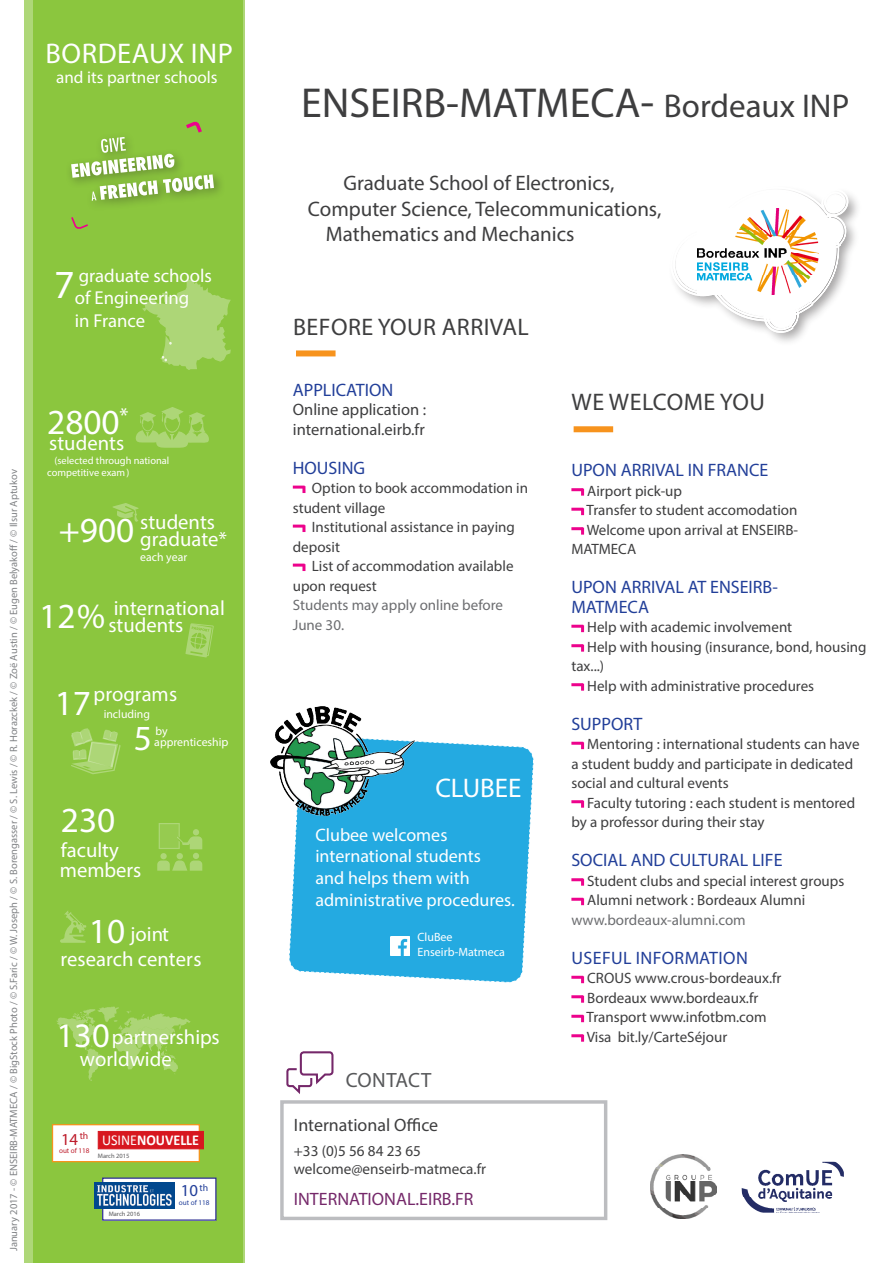
<style>
.page{position:relative;width:893px;height:1263px;background:#fff}
.page>*{position:absolute;margin:0;border:0;box-sizing:border-box;transform-origin:0 0}
.t1{font:42px "Myriad Pro";color:#3e3e3f}
.t2{font:40.05px "Myriad Pro";color:#fff}
.t3{font:35.4px "Myriad Pro";color:#fff}
.t4{font:34.5px "Myriad Pro";color:#fff}
.t5{font:28.5px "Myriad Pro";letter-spacing:.02em;color:#fff}
.t6{font:27px "Myriad Pro";color:#fff}
.t7{font:24px "Myriad Pro";letter-spacing:.02em;color:#3e3e3f}
.t8{font:21px "Myriad Pro";color:#3e3e3f}
.t9{font:20.7px/17.7px "Myriad Pro";color:#fff}
.t10{font:20.7px "Myriad Pro";letter-spacing:.01em;color:#57585a}
.t11{font:18.75px "Myriad Pro";color:#fff}
.t12{font:18px/19.5px "Myriad Pro";color:#223f99}
.t13{font:18px/21.6px "Myriad Pro";color:#fff}
.t14{font:18px "Myriad Pro";color:#75286a}
.t15{font:18px "Myriad Pro";color:#3e3e3f}
.t16{font:18px "Myriad Pro";letter-spacing:.02em;color:#223f99}
.t17{font:17.1px "Myriad Pro";color:#fff}
.t18{font:16.8px "Myriad Pro";color:#223f99}
.t19{font:16.8px "Myriad Pro";color:#be1d2c}
.t20{font:16.5px/19.5px "Myriad Pro";color:#3e3e3f}
.t21{font:15.15px "Myriad Pro";color:#3e3e3f}
.t22{font:700 15.15px "Calibri";color:#fff;scale:.93 1}
.t23{font:15px/19.5px "Myriad Pro";color:#3e3e3f}
.t24{font:15px/19.5px "Myriad Pro";color:#6c6d70}
.t25{font:12px/14.4px "Myriad Pro";color:#fff}
.t26{font:11.85px "Myriad Pro";color:#fff}
.t27{font:10.5px "Myriad Pro";color:#808285}
.t28{font:10.35px/11.4px "Myriad Pro";color:#fff}
.t29{font:9.75px "Myriad Pro";color:#be1d2c}
.t30{font:7.2px "Myriad Pro";color:#223f99}
.t31{font:7.2px "Myriad Pro";color:#be1d2c}
.t32{font:6.45px "Myriad Pro";color:#57585a}
.s1{font-size:35.4px}
.s2{font-size:12.3px}
.s3{font-weight:400}
.s4{font-size:45px}
.s5{font-size:33px}
.s6{color:#6c6d70}
</style>
<div class="page">
<svg style="left:289px;top:740px;width:245px;height:243px;background:#35b0e3"></svg>
<div style="left:24px;top:0;width:221px;height:1263px;background:#aed778"></div>
<img style="left:743px;top:1163px;width:99px;height:48px">
<img style="left:650px;top:1154px;width:66px;height:64px">
<div style="left:280px;top:1100px;width:327px;height:120px;background:#fff;border:3px solid #bcbdc0"></div>
<svg style="left:286px;top:1051px;width:48px;height:43px"></svg>
<div style="left:33px;top:0;width:210px;height:1263px;background:#8bc63e"></div>
<div style="left:103px;top:1178px;width:113px;height:42px;background:#fff"></div>
<div style="left:102px;top:1177px;width:115px;height:44px;border:1px solid #2e3092"></div>
<img style="left:94px;top:1182px;width:80px;height:27px">
<div style="left:53px;top:1125px;width:146px;height:36px;background:#fff"></div>
<div style="left:52px;top:1124px;width:148px;height:38px;border:1px solid #f7931d"></div>
<div style="left:98px;top:1131px;width:106px;height:18px;background:#d7171f;border:1px solid #d7171f"></div>
<svg style="left:71px;top:728px;width:50px;height:46px"></svg>
<svg style="left:60px;top:911px;width:26px;height:32px"></svg>
<svg style="left:157px;top:823px;width:45px;height:48px"></svg>
<svg style="left:185px;top:623px;width:29px;height:34px"></svg>
<svg style="left:136px;top:407px;width:73px;height:41px"></svg>
<svg style="left:56px;top:1007px;width:135px;height:74px"></svg>
<img style="left:161px;top:1045px;width:17px;height:29px">
<img style="left:74px;top:1009px;width:73px;height:8px">
<svg style="left:113px;top:503px;width:26px;height:19px"></svg>
<svg style="left:293px;top:486px;width:12px;height:7px"></svg>
<svg style="left:293px;top:525px;width:12px;height:7px"></svg>
<svg style="left:293px;top:564px;width:12px;height:7px"></svg>
<div style="left:574px;top:426px;width:39px;height:6px;background:#f7931d"></div>
<svg style="left:571px;top:488px;width:13px;height:8px"></svg>
<svg style="left:571px;top:508px;width:13px;height:7px"></svg>
<svg style="left:571px;top:527px;width:13px;height:8px"></svg>
<svg style="left:571px;top:625px;width:13px;height:7px"></svg>
<svg style="left:571px;top:644px;width:13px;height:8px"></svg>
<svg style="left:571px;top:683px;width:13px;height:8px"></svg>
<svg style="left:571px;top:742px;width:13px;height:7px"></svg>
<svg style="left:571px;top:800px;width:13px;height:8px"></svg>
<svg style="left:571px;top:878px;width:13px;height:8px"></svg>
<svg style="left:571px;top:898px;width:13px;height:7px"></svg>
<svg style="left:571px;top:976px;width:13px;height:7px"></svg>
<svg style="left:571px;top:995px;width:13px;height:8px"></svg>
<svg style="left:571px;top:1015px;width:13px;height:7px"></svg>
<svg style="left:571px;top:1034px;width:13px;height:8px"></svg>
<img style="left:270px;top:706px;width:144px;height:111px">
<img style="left:390px;top:937px;width:19px;height:19px">
<svg style="left:70px;top:121px;width:788px;height:249px"></svg>
<p class="t5" style="left:46px;top:36px;width:189px">BORDEAUX INP</p>
<p class="t17" style="left:56px;top:67px;width:163px">and its partner schools</p>
<p class="t2" style="left:54px;top:260px;width:22px">7</p>
<p class="t11" style="left:79px;top:264px;width:135px">graduate schools</p>
<p class="t11" style="left:75px;top:286px;width:116px">of Engineering</p>
<p class="t11" style="left:75px;top:309px;width:72px">in France</p>
<p class="t27" style="left:7px;top:1251px;width:783px;rotate:-90deg">January 2017 - © ENSEIRB-MATMECA / © BigStock Photo / © S.Faric / © W. Joseph / © S. Borengasser / © S. Lewis / © R. Horazckek / © Zoë Austin / © Eugen Belyakoff / © Ilsur Aptukov</p>
<h3 class="t3" style="left:47px;top:400px;width:83px">2800<sup>*</sup></h3>
<h3 class="t9" style="left:49px;top:434px;width:77px">students</h3>
<p class="t28" style="left:47px;top:455px;width:124px;text-indent:7px">(selected through national competitive exam)</p>
<h3 class="t9" style="left:140px;top:512px;width:88px;text-indent:-81px"><span class="s1">+900</span> students graduate*</h3>
<p class="t26" style="left:140px;top:550px;width:48px">each year</p>
<h3 class="t9" style="left:108px;top:599px;width:118px;text-indent:-69px"><span class="s1">12%</span> international students</h3>
<h3 class="t9" style="left:55px;top:685px;width:124px"><span class="s1">17</span>programs</h3>
<p class="t26" style="left:104px;top:707px;width:48px">including</p>
<h3 class="t3" style="left:134px;top:716px;width:20px">5</h3>
<p class="t26" style="left:155px;top:724px;width:14px">by</p>
<p class="t26" style="left:154px;top:735px;width:76px">apprenticeshi<span class="s2">p</span></p>
<h3 class="t3" style="left:61px;top:798px;width:56px">230</h3>
<h3 class="t9" style="left:60px;top:839px;width:83px;line-height:20.7px">faculty members</h3>
<h3 class="t9" style="left:61px;top:921px;width:143px;line-height:25.5px;text-align:center"><span class="s1">10</span> joint research centers</h3>
<p class="t4" style="left:57px;top:1014px;width:55px">130</p>
<h3 class="t9" style="left:80px;top:1026px;width:141px;line-height:21.6px;text-indent:32px">partnerships worldwide</h3>
<p class="t29" style="left:80px;top:1130px;width:10px">th</p>
<p class="t31" style="left:59px;top:1146px;width:32px">out of 118</p>
<p class="t19" style="left:61px;top:1129px;width:19px">14</p>
<p class="t22" style="left:102px;top:1130px;width:106px"><span class="s3">USINE</span>NOUVELLE</p>
<p class="t32" style="left:98px;top:1151px;width:33px">March 2015</p>
<p class="t32" style="left:109px;top:1210px;width:33px">March 2016</p>
<p class="t18" style="left:181px;top:1180px;width:29px">10<sup>th</sup></p>
<p class="t30" style="left:179px;top:1198px;width:32px">out of 118</p>
<p class="t1" style="left:301px;top:77px;width:550px">ENSEIRB-MATMECA<span class="s4">-</span> <span class="s5">Bordeaux INP</span></p>
<p class="t8" style="left:343px;top:170px;width:272px">Graduate School of Electronics,</p>
<p class="t8" style="left:308px;top:196px;width:355px">Computer Science, Telecommunications,</p>
<p class="t8" style="left:326px;top:221px;width:250px">Mathematics and Mechanics</p>
<p class="t7" style="left:293px;top:312px;width:237px">BEFORE YOUR ARRIVAL</p>
<p class="t12" style="left:293px;top:379px;width:102px">APPLICATION</p>
<p class="t20" style="left:293px;top:399px;width:135px">Online application : international.eirb.fr</p>
<p class="t12" style="left:293px;top:457px;width:74px">HOUSING</p>
<p class="t23" style="left:293px;top:478px;width:237px;text-indent:19px">Option to book accommodation in student village</p>
<p class="t23" style="left:293px;top:517px;width:224px;text-indent:19px">Institutional assistance in paying deposit</p>
<p class="t23" style="left:293px;top:556px;width:222px;text-indent:19px">List of accommodation available upon request</p>
<p class="t24" style="left:293px;top:595px;width:212px">Students may apply online before<br>June 30.</p>
<p class="t6" style="left:435px;top:771px;width:88px">CLUBEE</p>
<p class="t13" style="left:315px;top:824px;width:201px">Clubee welcomes international students<br>and helps them with administrative procedures.</p>
<p class="t25" style="left:418px;top:930px;width:89px">CluBee<br>Enseirb-Matmeca</p>
<p class="t10" style="left:346px;top:1067px;width:87px">CONTACT</p>
<p class="t15" style="left:294px;top:1114px;width:146px">International Office</p>
<p class="t21" style="left:294px;top:1141px;width:129px">+33 (0)5 56 84 23 65</p>
<p class="t21" style="left:294px;top:1160px;width:194px">welcome@enseirb-matmeca.fr</p>
<p class="t14" style="left:294px;top:1187px;width:181px">INTERNATIONAL.EIRB.FR</p>
<p class="t7" style="left:572px;top:387px;width:195px">WE WELCOME YOU</p>
<p class="t12" style="left:571px;top:460px;width:198px">UPON ARRIVAL IN FRANCE</p>
<p class="t23" style="left:587px;top:481px;width:96px">Airport pick-up</p>
<p class="t23" style="left:587px;top:500px;width:212px">Transfer to student accomodation</p>
<p class="t23" style="left:571px;top:520px;width:228px;text-indent:15px">Welcome upon arrival at ENSEIRB-<br>MATMECA</p>
<p class="t12" style="left:571px;top:577px;width:208px">UPON ARRIVAL AT ENSEIRB-<br>MATMECA</p>
<p class="t23" style="left:587px;top:617px;width:206px">Help with academic involvement</p>
<p class="t23" style="left:571px;top:637px;width:297px;text-indent:16px">Help with housing (insurance, bond, housing tax...)</p>
<p class="t23" style="left:587px;top:676px;width:228px">Help with administrative procedures</p>
<p class="t12" style="left:571px;top:714px;width:72px">SUPPORT</p>
<p class="t23" style="left:571px;top:734px;width:290px;text-indent:16px">Mentoring : international students can have a student buddy and participate in dedicated social and cultural events</p>
<p class="t23" style="left:571px;top:793px;width:285px;text-indent:16px">Faculty tutoring : each student is mentored by a professor during their stay</p>
<p class="t12" style="left:571px;top:850px;width:213px">SOCIAL AND CULTURAL LIFE</p>
<p class="t23" style="left:587px;top:871px;width:259px">Student clubs and special interest groups</p>
<p class="t23" style="left:571px;top:890px;width:235px;text-indent:16px">Alumni network : Bordeaux Alumni <span class="s6">www.bordeaux-alumni.com</span></p>
<p class="t16" style="left:572px;top:946px;width:178px">USEFUL INFORMATION</p>
<p class="t23" style="left:587px;top:968px;width:196px">CROUS www.crous-bordeaux.fr</p>
<p class="t23" style="left:587px;top:988px;width:173px">Bordeaux www.bordeaux.fr</p>
<p class="t23" style="left:587px;top:1007px;width:182px">Transport www.infotbm.com</p>
<p class="t23" style="left:587px;top:1027px;width:142px">Visa bit.ly/CarteSéjour</p>
</div>
